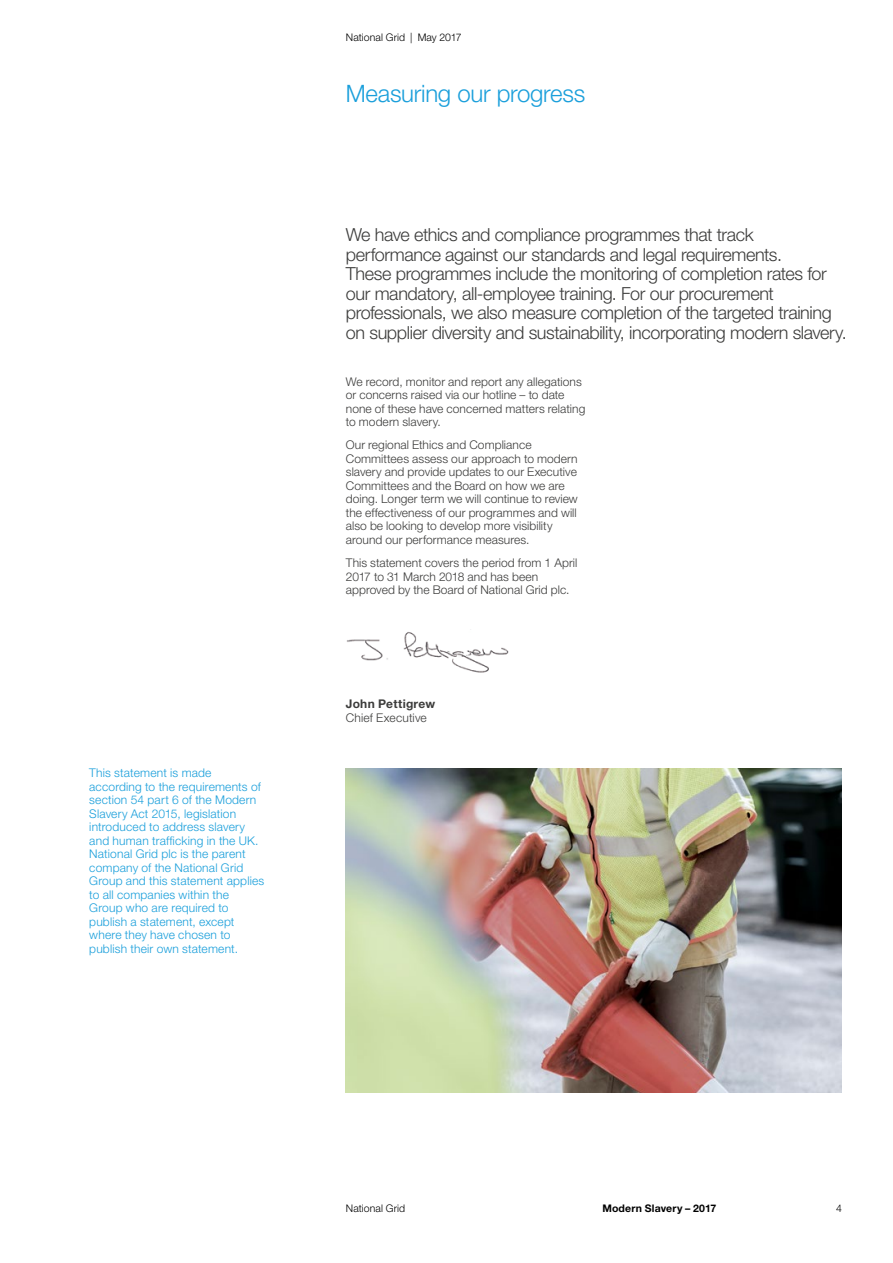
<style>
.page{position:relative;width:893px;height:1263px;background:#fff}
.page>*{position:absolute;margin:0;border:0;box-sizing:border-box;transform-origin:0 0}
._02_Page_Heading_Lev{font:300 24px "Helvetica Neue LT Std";letter-spacing:-.015em;color:#1a9fdb}
._04_Body_Copy__12_13{font:300 18px/19.5px "Helvetica Neue LT Std";letter-spacing:-.02em;color:#3c3c3b}
._04_Body_Copy__8_9{font:300 12px/13.5px "Helvetica Neue LT Std";letter-spacing:.005em;color:#3c3c3b}
._04_Body_Copy__8_9-2{font:300 12px/13.5px "Helvetica Neue LT Std";letter-spacing:.015em;color:#1a9fdb}
.t1{font:300 10.5px "Helvetica Neue LT Std";letter-spacing:.01em;color:#000}
.t2{font:700 10.5px "Helvetica Neue LT Std";letter-spacing:.015em;color:#000}
.s1{font-weight:700}
</style>
<div class="page">
<img style="left:346px;top:769px;width:496px;height:324px">
<img style="left:347px;top:632px;width:162px;height:41px">
<p class="_04_Body_Copy__8_9-2" style="left:89px;top:766px;width:177px">This statement is made according to the requirements of section 54 part 6 of the Modern<br>Slavery Act 2015, legislation introduced to address slavery and human trafficking in the UK.<br>National Grid plc is the parent company of the National Grid<br>Group and this statement applies to all companies within the<br>Group who are required to publish a statement, except where they have chosen to publish their own statement.</p>
<p class="t1" style="left:346px;top:31px;width:117px">National Grid | May 2017</p>
<p class="_02_Page_Heading_Lev" style="left:346px;top:79px;width:241px">Measuring our progress</p>
<p class="_04_Body_Copy__12_13" style="left:346px;top:225px;width:502px">We have ethics and compliance programmes that track performance against our standards and legal requirements.<br>These programmes include the monitoring of completion rates for our mandatory, all-employee training. For our procurement professionals, we also measure completion of the targeted training on supplier diversity and sustainability, incorporating modern slavery.</p>
<p class="_04_Body_Copy__8_9" style="left:346px;top:374px;width:241px">We record, monitor and report any allegations or concerns raised via our hotline – to date none of these have concerned matters relating to modern slavery.</p>
<p class="_04_Body_Copy__8_9" style="left:346px;top:438px;width:233px">Our regional Ethics and Compliance Committees assess our approach to modern slavery and provide updates to our Executive Committees and the Board on how we are doing. Longer term we will continue to review the effectiveness of our programmes and will also be looking to develop more visibility around our performance measures.</p>
<p class="_04_Body_Copy__8_9" style="left:346px;top:556px;width:233px">This statement covers the period from 1 April<br>2017 to 31 March 2018 and has been approved by the Board of National Grid plc.</p>
<p class="_04_Body_Copy__8_9" style="left:346px;top:697px;width:91px"><span class="s1">John Pettigrew<br></span>Chief Executive</p>
<p class="t1" style="left:346px;top:1202px;width:61px">National Grid</p>
<p class="t2" style="left:602px;top:1202px;width:115px">Modern Slavery – 2017</p>
<p class="t1" style="left:836px;top:1202px;width:7px">4</p>
</div>
